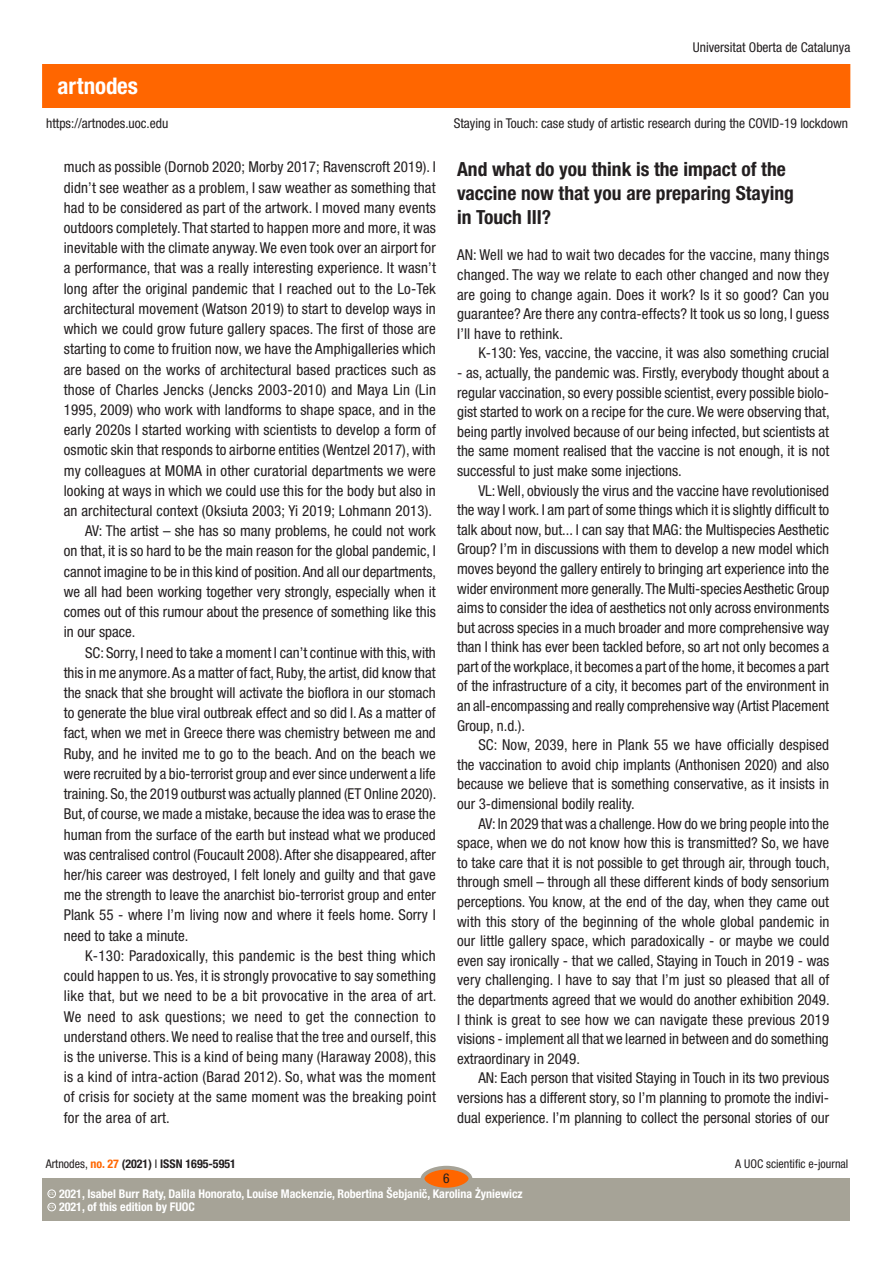
<style>
.page{position:relative;width:893px;height:1263px;background:#fff}
.page>*{position:absolute;margin:0;border:0;box-sizing:border-box;transform-origin:0 0}
.t1{font:700 condensed 22.95px "Helvetica Neue LT Std";color:#fff}
.t2{font:700 condensed 19.5px/24.2px "Helvetica Neue LT Std";color:#231f20}
.text{font:condensed 15px/20.2px "Helvetica Neue LT Std";color:#231f20;text-align:justify}
.text_1P{font:condensed 15px/19.6px "Helvetica Neue LT Std";letter-spacing:.01em;color:#231f20;text-align:justify}
.t3{font:condensed 13.5px "Helvetica Neue LT Std";color:#231f20}
.Estilo_de_párrafo_1{font:700 condensed 12px "Helvetica Neue LT Std";color:#fff}
.t4{font:700 condensed 12px "Helvetica Neue LT Std";color:#231f20}
.t5{font:condensed 12px "Helvetica Neue LT Std";color:#231f20}
.t6{font:600 3.9px "Adobe Caslon Pro";color:#fff}
.s1{font-weight:400}
.s2{color:#f60}
.s3{font-family:"Helvetica Neue"}
</style>
<div class="page">
<div style="left:43px;top:65px;width:807px;height:42px;background:#f60"></div>
<div style="left:43px;top:1178px;width:807px;height:42px;background:#a6a397"></div>
<div style="left:422px;top:1168px;width:48px;height:21px;background:#f60;border-radius:50%"></div>
<div style="left:421px;top:1166px;width:51px;height:25px;border:4px solid #a6a397;border-radius:50%"></div>
<div style="left:48px;top:1203px;width:8px;height:8px;border:1px solid #fff;border-radius:50%"></div>
<div style="left:48px;top:1189px;width:8px;height:9px;border:1px solid #fff;border-radius:50%"></div>
<p class="t1" style="left:58px;top:72px;width:82px">artnodes</p>
<p class="t3" style="left:46px;top:115px;width:124px">https://artnodes.uoc.edu</p>
<p class="text" style="left:64px;top:157px;width:374px">much as possible (Dornob 2020; Morby 2017; Ravenscroft 2019). I didn’t see weather as a problem, I saw weather as something that had to be considered as part of the artwork. I moved many events outdoors completely. That started to happen more and more, it was inevitable with the climate anyway. We even took over an airport for a performance, that was a really interesting experience. It wasn’t long after the original pandemic that I reached out to the Lo-Tek architectural movement (Watson 2019) to start to develop ways in which we could grow future gallery spaces. The first of those are starting to come to fruition now, we have the Amphigalleries which are based on the works of architectural based practices such as those of Charles Jencks (Jencks 2003-2010) and Maya Lin (Lin 1995, 2009) who work with landforms to shape space, and in the early 2020s I started working with scientists to develop a form of osmotic skin that responds to airborne entities (Wentzel 2017), with my colleagues at MOMA in other curatorial departments we were looking at ways in which we could use this for the body but also in an architectural context (Oksiuta 2003; Yi 2019; Lohmann 2013).</p>
<p class="text" style="left:64px;top:521px;width:374px;text-indent:21px">AV: The artist – she has so many problems, he could not work on that, it is so hard to be the main reason for the global pandemic, I cannot imagine to be in this kind of position. And all our departments, we all had been working together very strongly, especially when it comes out of this rumour about the presence of something like this in our space.</p>
<p class="text" style="left:64px;top:642px;width:374px;text-indent:21px">SC: Sorry, I need to take a moment I can’t continue with this, with this in me anymore. As a matter of fact, Ruby, the artist, did know that the snack that she brought will activate the bioflora in our stomach to generate the blue viral outbreak effect and so did I. As a matter of fact, when we met in Greece there was chemistry between me and Ruby, and he invited me to go to the beach. And on the beach we were recruited by a bio-terrorist group and ever since underwent a life training. So, the 2019 outburst was actually planned (ET Online 2020).<br>But, of course, we made a mistake, because the idea was to erase the human from the surface of the earth but instead what we produced was centralised control (Foucault 2008). After she disappeared, after her/his career was destroyed, I felt lonely and guilty and that gave me the strength to leave the anarchist bio-terrorist group and enter Plank 55 - where I’m living now and where it feels home. Sorry I need to take a minute.</p>
<p class="text" style="left:64px;top:945px;width:374px;text-indent:21px">K-130: Paradoxically, this pandemic is the best thing which could happen to us. Yes, it is strongly provocative to say something like that, but we need to be a bit provocative in the area of art.<br>We need to ask questions; we need to get the connection to understand others. We need to realise that the tree and ourself, this is the universe. This is a kind of being many (Haraway 2008), this is a kind of intra-action (Barad 2012). So, what was the moment of crisis for society at the same moment was the breaking point for the area of art.</p>
<p class="t3" style="left:693px;top:40px;width:159px">Universitat Oberta de Catalunya</p>
<p class="t3" style="left:454px;top:115px;width:396px">Staying in Touch: case study of artistic research during the COVID-19 lockdown</p>
<p class="t2" style="left:457px;top:156px;width:338px">And what do you think is the impact of the vaccine now that you are preparing Staying in Touch III?</p>
<p class="text_1P" style="left:457px;top:245px;width:374px">AN: Well we had to wait two decades for the vaccine, many things changed. The way we relate to each other changed and now they are going to change again. Does it work? Is it so good? Can you guarantee? Are there any contra-effects? It took us so long, I guess I’ll have to rethink.</p>
<p class="text" style="left:478px;top:343px;width:352px">K-130: Yes, vaccine, the vaccine, it was also something crucial</p>
<p class="text" style="left:457px;top:363px;width:374px;line-height:19.6px">- as, actually, the pandemic was. Firstly, everybody thought about a regular vaccination, so every possible scientist, every possible biolo&shy;gist started to work on a recipe for the cure. We were observing that, being partly involved because of our being infected, but scientists at the same moment realised that the vaccine is not enough, it is not successful to just make some injections.</p>
<p class="text" style="left:457px;top:480px;width:374px;line-height:19.6px;text-indent:21px">VL: Well, obviously the virus and the vaccine have revolutionised the way I work. I am part of some things which it is slightly difficult to talk about now, but... I can say that MAG: the Multispecies Aesthetic Group? I’m in discussions with them to develop a new model which moves beyond the gallery entirely to bringing art experience into the wider environment more generally. The Multi-species Aesthetic Group aims to consider the idea of aesthetics not only across environments but across species in a much broader and more comprehensive way than I think has ever been tackled before, so art not only becomes a part of the workplace, it becomes a part of the home, it becomes a part of the infrastructure of a city, it becomes part of the environment in an all-encompassing and really comprehensive way (Artist Placement Group, n.d.).</p>
<p class="text" style="left:457px;top:735px;width:374px;line-height:19.6px;text-indent:21px">SC: Now, 2039, here in Plank 55 we have officially despised the vaccination to avoid chip implants (Anthonisen 2020) and also because we believe that is something conservative, as it insists in our 3-dimensional bodily reality.</p>
<p class="text" style="left:457px;top:813px;width:374px;line-height:19.6px;text-indent:21px">AV: In 2029 that was a challenge. How do we bring people into the space, when we do not know how this is transmitted? So, we have to take care that it is not possible to get through air, through touch, through smell – through all these different kinds of body sensorium perceptions. You know, at the end of the day, when they came out with this story of the beginning of the whole global pandemic in our little gallery space, which paradoxically - or maybe we could even say ironically - that we called, Staying in Touch in 2019 - was very challenging. I have to say that I’m just so pleased that all of the departments agreed that we would do another exhibition 2049.<br>I think is great to see how we can navigate these previous 2019 visions - implement all that we learned in between and do something extraordinary in 2049.</p>
<p class="text" style="left:457px;top:1068px;width:374px;line-height:19.6px;text-indent:21px">AN: Each person that visited Staying in Touch in its two previous versions has a different story, so I’m planning to promote the indivi&shy;dual experience. I’m planning to collect the personal stories of our</p>
<p class="t4" style="left:46px;top:1157px;width:192px"><span class="s1">Artnodes,</span> <span class="s2">no. 27</span> (2021) <span class="s1">I</span> ISSN 1695-5951</p>
<p class="t6" style="left:49px;top:1205px;width:7px">CC</p>
<p class="Estilo_de_párrafo_1" style="left:59px;top:1200px;width:138px">2021, of this edition by FUOC</p>
<p class="t3" style="left:443px;top:1171px;width:8px">6</p>
<p class="Estilo_de_párrafo_1" style="left:59px;top:1186px;width:465px">2021, Isabel Burr Raty, Dalila Honorato, Louise Mackenzie, Robertina Šebjani<span class="s3">č</span>, Karolina <span class="s3">Ż</span>yniewicz</p>
<p class="t6" style="left:49px;top:1191px;width:7px">CC</p>
<p class="t5" style="left:735px;top:1157px;width:115px">A UOC scientific e-journal</p>
</div>
